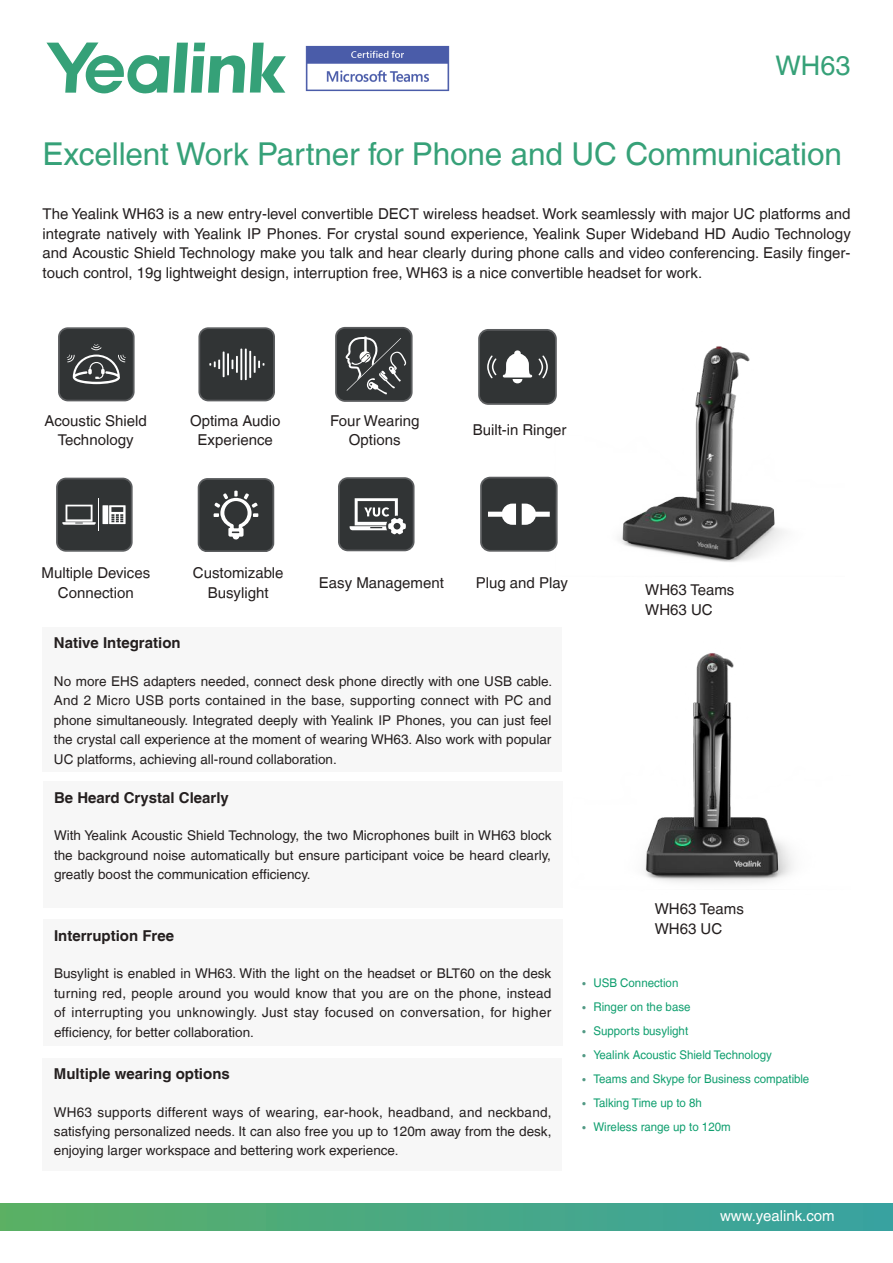
<style>
.page{position:relative;width:893px;height:1263px;background:#fff}
.page>*{position:absolute;margin:0;border:0;box-sizing:border-box;transform-origin:0 0}
.t1{font:31.5px "Helvetica LT";letter-spacing:-.005em;color:#36a178}
.t2{font:27px "Helvetica LT";color:#36a178}
.t3{font:15px/19.5px "Helvetica LT";color:#241f1f;text-align:center}
.t4{font:700 15px "Helvetica LT";color:#241f1f}
.t5{font:15px "Helvetica LT";color:#fff}
.t6{font:13.5px/19.5px "Helvetica LT";color:#241f1f;text-align:justify}
.t7{font:12px "Helvetica LT";color:#109f6f;scale:.96 1}
.s1{font-family:"Microsoft Phags Pa";font-size:13.5px;color:#529984}
</style>
<div class="page">
<svg style="left:46px;top:43px;width:240px;height:50px"></svg>
<div style="left:0;top:1203px;width:893px;height:27px;background:linear-gradient(to right,#5ab065,#38a2a2)"></div>
<img style="left:305px;top:45px;width:145px;height:47px">
<div style="left:58px;top:327px;width:77px;height:74px;background:#5b5d5f;border-radius:10px"></div>
<div style="left:60px;top:329px;width:73px;height:71px;background:#313435;border-radius:8px"></div>
<svg style="left:67px;top:344px;width:59px;height:40px"></svg>
<div style="left:198px;top:327px;width:77px;height:74px;background:#5b5d5f;border-radius:10px"></div>
<div style="left:200px;top:329px;width:73px;height:71px;background:#313435;border-radius:8px"></div>
<svg style="left:209px;top:360px;width:11px;height:9px"></svg>
<hr style="left:223px;top:351px;width:2px;height:26px;background:#fff">
<hr style="left:227px;top:353px;width:2px;height:22px;background:#fff">
<svg style="left:232px;top:356px;width:6px;height:17px"></svg>
<hr style="left:240px;top:349px;width:2px;height:31px;background:#fff">
<hr style="left:245px;top:349px;width:2px;height:31px;background:#fff">
<hr style="left:249px;top:351px;width:2px;height:27px;background:#fff">
<svg style="left:254px;top:356px;width:10px;height:17px"></svg>
<div style="left:56px;top:478px;width:77px;height:74px;background:#5b5d5f;border-radius:10px"></div>
<div style="left:58px;top:479px;width:73px;height:71px;background:#313435;border-radius:8px"></div>
<div style="left:103px;top:505px;width:5px;height:19px;background:#fff"></div>
<svg style="left:109px;top:505px;width:17px;height:19px"></svg>
<hr style="left:98px;top:498px;width:1px;height:33px;background:#fff">
<svg style="left:62px;top:505px;width:34px;height:20px"></svg>
<svg style="left:198px;top:478px;width:76px;height:74px"></svg>
<div style="left:199px;top:480px;width:73px;height:70px;background:#313435;border-radius:8px"></div>
<svg style="left:214px;top:491px;width:44px;height:49px"></svg>
<svg style="left:338px;top:477px;width:77px;height:74px"></svg>
<div style="left:340px;top:479px;width:73px;height:70px;background:#313435;border-radius:8px"></div>
<svg style="left:350px;top:498px;width:56px;height:36px"></svg>
<div style="left:478px;top:329px;width:79px;height:76px;background:#5b5d5f;border-radius:10px"></div>
<div style="left:480px;top:331px;width:75px;height:72px;background:#313435;border-radius:8px"></div>
<svg style="left:503px;top:350px;width:29px;height:33px"></svg>
<svg style="left:539px;top:355px;width:9px;height:23px"></svg>
<svg style="left:487px;top:355px;width:9px;height:23px"></svg>
<div style="left:480px;top:477px;width:78px;height:75px;background:#5b5d5f;border-radius:10px"></div>
<div style="left:482px;top:478px;width:74px;height:72px;background:#313435;border-radius:8px"></div>
<svg style="left:488px;top:504px;width:28px;height:21px"></svg>
<svg style="left:522px;top:504px;width:28px;height:21px"></svg>
<div style="left:335px;top:327px;width:78px;height:75px;background:#5b5d5f;border-radius:10px"></div>
<div style="left:337px;top:329px;width:74px;height:71px;background:#313435;border-radius:8px"></div>
<svg style="left:345px;top:336px;width:61px;height:58px"></svg>
<img style="left:551px;top:330px;width:233px;height:232px">
<div style="left:43px;top:627px;width:519px;height:144px;background:#f7f7f7"></div>
<div style="left:43px;top:781px;width:519px;height:127px;background:#f7f7f7"></div>
<div style="left:43px;top:919px;width:519px;height:127px;background:#f7f7f7"></div>
<div style="left:43px;top:1058px;width:519px;height:113px;background:#f7f7f7"></div>
<img style="left:644px;top:653px;width:149px;height:230px">
<h2 class="t2" style="left:775px;top:50px;width:77px">WH63</h2>
<h1 class="t1" style="left:43px;top:136px;width:801px">Excellent Work Partner for Phone and UC Communication</h1>
<p class="t3" style="left:43px;top:204px;width:810px;text-align:justify">The Yealink WH63 is a new entry-level convertible DECT wireless headset. Work seamlessly with major UC platforms and integrate natively with Yealink IP Phones. For crystal sound experience, Yealink Super Wideband HD Audio Technology and Acoustic Shield Technology make you talk and hear clearly during phone calls and video conferencing. Easily finger&shy;touch control, 19g lightweight design, interruption free, WH63 is a nice convertible headset for work.</p>
<p class="t3" style="left:44px;top:411px;width:104px">Acoustic Shield<br>Technology</p>
<p class="t3" style="left:190px;top:411px;width:92px">Optima Audio<br>Experience</p>
<p class="t3" style="left:330px;top:411px;width:91px">Four Wearing<br>Options</p>
<p class="t3" style="left:473px;top:420px;width:95px">Built-in Ringer</p>
<p class="t3" style="left:42px;top:563px;width:110px">Multiple Devices<br>Connection</p>
<p class="t3" style="left:193px;top:563px;width:92px">Customizable<br>Busylight</p>
<p class="t3" style="left:319px;top:573px;width:127px">Easy Management</p>
<p class="t3" style="left:476px;top:573px;width:94px">Plug and Play</p>
<p class="t4" style="left:54px;top:634px;width:128px">Native Integration</p>
<p class="t6" style="left:54px;top:671px;width:500px">No more EHS adapters needed, connect desk phone directly with one USB cable.<br>And 2 Micro USB ports contained in the base, supporting connect with PC and phone simultaneously. Integrated deeply with Yealink IP Phones, you can just feel the crystal call experience at the moment of wearing WH63. Also work with popular UC platforms, achieving all-round collaboration.</p>
<p class="t4" style="left:54px;top:788px;width:176px">Be Heard Crystal Clearly</p>
<p class="t6" style="left:54px;top:826px;width:499px">With Yealink Acoustic Shield Technology, the two Microphones built in WH63 block the background noise automatically but ensure participant voice be heard clearly, greatly boost the communication efficiency.</p>
<p class="t4" style="left:54px;top:926px;width:122px">Interruption Free</p>
<p class="t6" style="left:54px;top:964px;width:499px">Busylight is enabled in WH63. With the light on the headset or BLT60 on the desk turning red, people around you would know that you are on the phone, instead of interrupting you unknowingly. Just stay focused on conversation, for higher efficiency, for better collaboration.</p>
<p class="t4" style="left:54px;top:1064px;width:177px">Multiple wearing options</p>
<p class="t6" style="left:54px;top:1102px;width:499px">WH63 supports different ways of wearing, ear-hook, headband, and neckband, satisfying personalized needs. It can also free you up to 120m away from the desk, enjoying larger workspace and bettering work experience.</p>
<p class="t3" style="left:645px;top:580px;width:91px;text-align:left">WH63 Teams<br>WH63 UC</p>
<p class="t3" style="left:655px;top:899px;width:91px;text-align:left">WH63 Teams<br>WH63 UC</p>
<p class="t7" style="left:581px;top:976px;width:103px"><span class="s1">•</span> USB Connection</p>
<p class="t7" style="left:581px;top:1000px;width:115px"><span class="s1">•</span> Ringer on the base</p>
<p class="t7" style="left:581px;top:1024px;width:113px"><span class="s1">•</span> Supports busylight</p>
<p class="t7" style="left:581px;top:1048px;width:200px"><span class="s1">•</span> Yealink Acoustic Shield Technology</p>
<p class="t7" style="left:581px;top:1072px;width:239px"><span class="s1">•</span> Teams and Skype for Business compatible</p>
<p class="t7" style="left:581px;top:1096px;width:127px"><span class="s1">•</span> Talking Time up to 8h</p>
<p class="t7" style="left:581px;top:1120px;width:157px"><span class="s1">•</span> Wireless range up to 120m</p>
<p class="t5" style="left:720px;top:1207px;width:116px">www.yealink.com</p>
</div>
